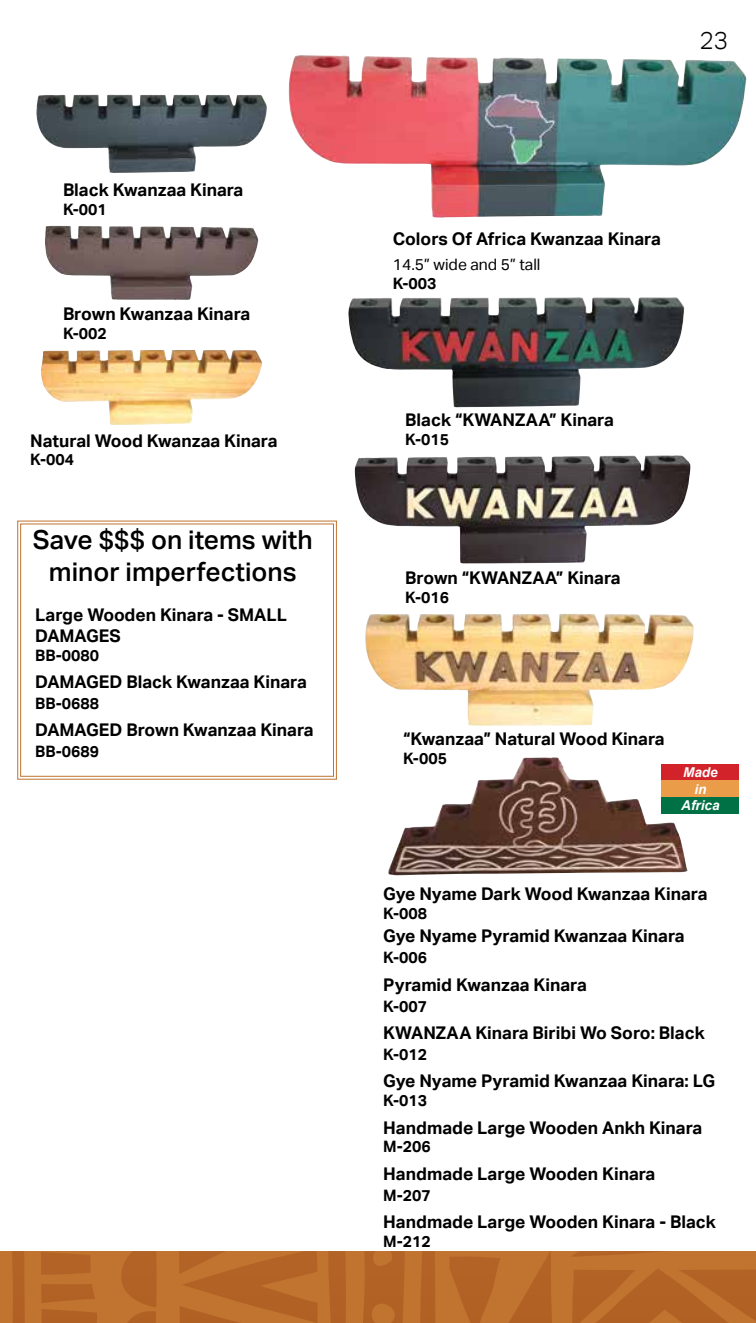
<style>
.page{position:relative;width:756px;height:1323px;background:#fff}
.page>*{position:absolute;margin:0;border:0;box-sizing:border-box;transform-origin:0 0}
.t1{font:500 26.25px/31.5px "Aktiv Grotesk";color:#000;text-align:center}
.t2{font:300 24.5px "Aktiv Grotesk";color:#000}
.t3{font:700 17.5px/21px "Aktiv Grotesk";color:#000}
.t4{font:700 15.75px "Aktiv Grotesk";color:#000}
.t5{font:15.75px "Aktiv Grotesk";color:#000}
.t6{font:italic 700 13.65px/16.3px "Arial";color:#fff;text-align:center}
</style>
<div class="page">
<div style="left:0;top:1251px;width:756px;height:72px;background:#c07430"></div>
<svg style="left:179px;top:1251px;width:139px;height:72px"></svg>
<svg style="left:42px;top:1309px;width:55px;height:14px"></svg>
<svg style="left:41px;top:1284px;width:54px;height:19px"></svg>
<svg style="left:41px;top:1252px;width:50px;height:23px"></svg>
<svg style="left:450px;top:1251px;width:102px;height:72px"></svg>
<svg style="left:572px;top:1269px;width:184px;height:54px"></svg>
<svg style="left:572px;top:1251px;width:89px;height:6px"></svg>
<svg style="left:328px;top:1251px;width:18px;height:72px"></svg>
<svg style="left:363px;top:1251px;width:42px;height:72px"></svg>
<svg style="left:420px;top:1251px;width:15px;height:72px"></svg>
<svg style="left:121px;top:1251px;width:36px;height:72px"></svg>
<svg style="left:12px;top:1251px;width:13px;height:72px"></svg>
<svg style="left:17px;top:520px;width:320px;height:260px"></svg>
<div style="left:20px;top:524px;width:314px;height:253px;border:1px solid #c07430"></div>
<img style="left:348px;top:297px;width:336px;height:111px">
<img style="left:388px;top:757px;width:300px;height:119px">
<img style="left:354px;top:455px;width:337px;height:109px">
<img style="left:41px;top:350px;width:221px;height:75px">
<img style="left:45px;top:226px;width:214px;height:74px">
<img style="left:36px;top:94px;width:231px;height:79px">
<img style="left:365px;top:613px;width:329px;height:113px">
<img style="left:288px;top:55px;width:459px;height:163px">
<div style="left:661px;top:764px;width:78px;height:17px;background:#d2232a"></div>
<div style="left:661px;top:781px;width:78px;height:16px;background:#eb9c49"></div>
<div style="left:661px;top:797px;width:78px;height:16px;background:#007045"></div>
<p class="t3" style="left:63px;top:180px;width:182px">Black Kwanzaa Kinara</p>
<p class="t4" style="left:63px;top:200px;width:45px">K-001</p>
<p class="t3" style="left:63px;top:303px;width:189px">Brown Kwanzaa Kinara</p>
<p class="t4" style="left:63px;top:324px;width:45px">K-002</p>
<p class="t3" style="left:30px;top:430px;width:249px">Natural Wood Kwanzaa Kinara</p>
<p class="t4" style="left:30px;top:451px;width:45px">K-004</p>
<h1 class="t1" style="left:33px;top:524px;width:281px">Save $$$ on items with minor imperfections</h1>
<p class="t3" style="left:35px;top:604px;width:253px">Large Wooden Kinara - SMALL<br>DAMAGES</p>
<p class="t4" style="left:35px;top:646px;width:66px">BB-0080</p>
<p class="t3" style="left:35px;top:672px;width:273px">DAMAGED Black Kwanzaa Kinara</p>
<p class="t4" style="left:35px;top:694px;width:66px">BB-0688</p>
<p class="t3" style="left:35px;top:720px;width:280px">DAMAGED Brown Kwanzaa Kinara</p>
<p class="t4" style="left:35px;top:743px;width:66px">BB-0689</p>
<h2 class="t2" style="left:699px;top:26px;width:31px">23</h2>
<p class="t3" style="left:393px;top:228px;width:270px">Colors Of Africa Kwanzaa Kinara</p>
<p class="t5" style="left:393px;top:255px;width:149px">14.5” wide and 5” tall</p>
<p class="t4" style="left:393px;top:274px;width:45px">K-003</p>
<p class="t3" style="left:405px;top:410px;width:210px">Black “KWANZAA” Kinara</p>
<p class="t4" style="left:405px;top:431px;width:45px">K-015</p>
<p class="t3" style="left:405px;top:568px;width:217px">Brown “KWANZAA” Kinara</p>
<p class="t4" style="left:405px;top:588px;width:45px">K-016</p>
<p class="t3" style="left:403px;top:729px;width:263px">“Kwanzaa” Natural Wood Kinara</p>
<p class="t4" style="left:403px;top:750px;width:45px">K-005</p>
<p class="t6" style="left:681px;top:765px;width:40px">Made in<br>Africa</p>
<p class="t3" style="left:383px;top:883px;width:326px">Gye Nyame Dark Wood Kwanzaa Kinara</p>
<p class="t4" style="left:383px;top:904px;width:45px">K-008</p>
<p class="t3" style="left:383px;top:926px;width:303px">Gye Nyame Pyramid Kwanzaa Kinara</p>
<p class="t4" style="left:383px;top:949px;width:45px">K-006</p>
<p class="t3" style="left:383px;top:974px;width:205px">Pyramid Kwanzaa Kinara</p>
<p class="t4" style="left:383px;top:997px;width:45px">K-007</p>
<p class="t3" style="left:383px;top:1023px;width:323px">KWANZAA Kinara Biribi Wo Soro: Black</p>
<p class="t4" style="left:383px;top:1045px;width:45px">K-012</p>
<p class="t3" style="left:383px;top:1071px;width:333px">Gye Nyame Pyramid Kwanzaa Kinara: LG</p>
<p class="t4" style="left:383px;top:1092px;width:45px">K-013</p>
<p class="t3" style="left:383px;top:1117px;width:321px">Handmade Large Wooden Ankh Kinara</p>
<p class="t4" style="left:383px;top:1138px;width:49px">M-206</p>
<p class="t3" style="left:383px;top:1163px;width:274px">Handmade Large Wooden Kinara</p>
<p class="t4" style="left:383px;top:1186px;width:49px">M-207</p>
<p class="t3" style="left:383px;top:1212px;width:334px">Handmade Large Wooden Kinara - Black</p>
<p class="t4" style="left:383px;top:1232px;width:49px">M-212</p>
</div>
